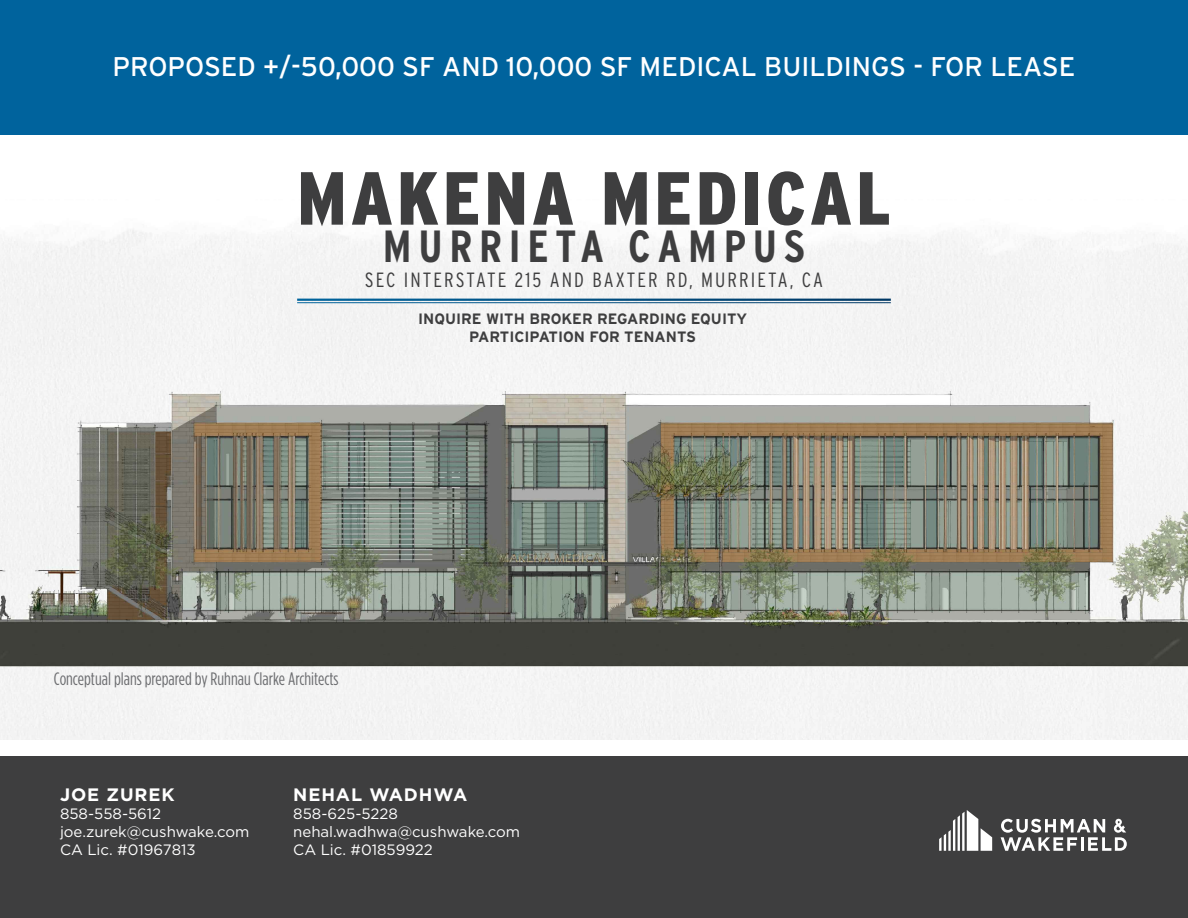
<style>
.page{position:relative;width:1188px;height:918px;background:#fff}
.page>*{position:absolute;margin:0;border:0;box-sizing:border-box;transform-origin:0 0}
.t1{font:900 75px "Interstate Condensed";letter-spacing:.05em;color:#3e3e3f}
.t2{font:700 45px "Interstate Condensed";letter-spacing:.15em;color:#3e3e3f}
.t3{font:27px "Interstate";color:#fff}
.t4{font:300 20.55px "Interstate Condensed";letter-spacing:.1em;color:#3e3e3f}
.t5{font:18px "Gotham Condensed";color:#6c6d70}
.t6{font:700 18px "Gotham";letter-spacing:.05em;color:#fff}
.t7{font:15px/18px "Gotham";color:#fff}
.t8{font:700 15px/18px "Interstate";color:#3e3e3f;text-align:center}
</style>
<div class="page">
<img style="left:0;top:229px;width:1188px;height:511px">
<div style="left:0;top:756px;width:1188px;height:162px;background:#3e3e3f"></div>
<svg style="left:939px;top:810px;width:53px;height:41px"></svg>
<svg style="left:1001px;top:819px;width:126px;height:32px"></svg>
<div style="left:0;top:0;width:1188px;height:134px;background:#00639d"></div>
<div style="left:114px;top:648px;width:106px;height:18px;background:#3f403a"></div>
<hr style="left:297px;top:299px;width:594px;height:2px;background:#fff">
<hr style="left:297px;top:302px;width:594px;height:1px;background:#fff">
<p class="t3" style="left:113px;top:51px;width:964px">PROPOSED +/-50,000 SF AND 10,000 SF MEDICAL BUILDINGS - FOR LEASE</p>
<p class="t1" style="left:297px;top:157px;width:595px">MAKENA MEDICAL</p>
<p class="t2" style="left:383px;top:221px;width:424px">MURRIETA CAMPUS</p>
<p class="t4" style="left:365px;top:268px;width:460px">SEC INTERSTATE 215 AND BAXTER RD, MURRIETA, CA</p>
<p class="t8" style="left:418px;top:309px;width:331px">INQUIRE WITH BROKER REGARDING EQUITY<br>PARTICIPATION FOR TENANTS</p>
<p class="t5" style="left:54px;top:669px;width:286px">Conceptual plans prepared by Ruhnau Clarke Architects</p>
<p class="t6" style="left:60px;top:783px;width:116px">JOE ZUREK</p>
<p class="t7" style="left:60px;top:805px;width:191px">858-558-5612 joe.zurek@cushwake.com<br>CA Lic. #01967813</p>
<p class="t6" style="left:293px;top:783px;width:175px">NEHAL WADHWA</p>
<p class="t7" style="left:293px;top:805px;width:228px">858-625-5228 nehal.wadhwa@cushwake.com<br>CA Lic. #01859922</p>
</div>
